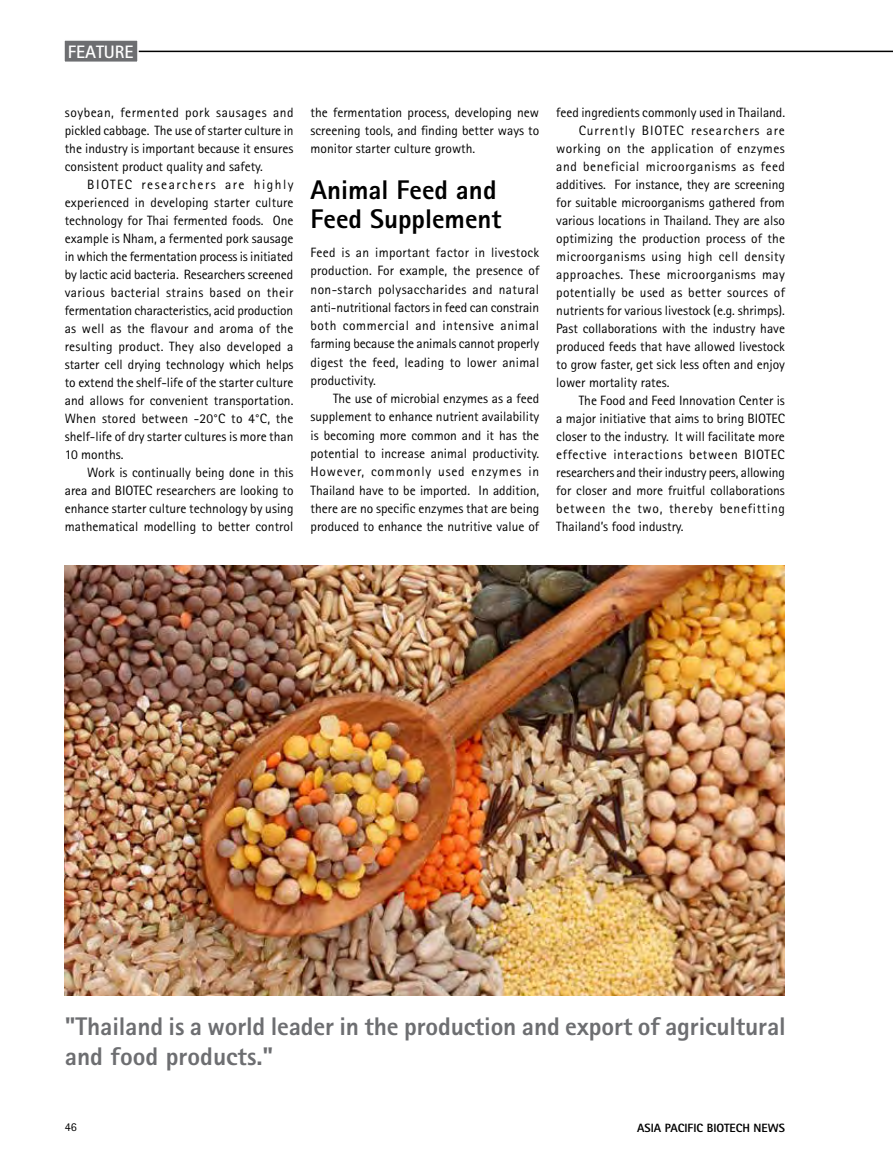
<style>
.page{position:relative;width:893px;height:1170px;background:#fff}
.page>*{position:absolute;margin:0;border:0;box-sizing:border-box;transform-origin:0 0}
.t1{font:800 27px/28.5px "Rotis Sans Serif";color:#000}
.t2{font:800 25.5px/30px "Rotis Sans Serif";letter-spacing:-.005em;color:#6d6e71}
.t3{font:700 18px "Rotis Sans Serif";letter-spacing:-.005em;color:#fff}
.t4{font:13.5px/18px "Rotis Sans Serif";color:#000;text-align:justify}
.t5{font:13.5px "Rotis Sans Serif";letter-spacing:.035em;color:#000}
.t6{font:13.5px "Rotis Sans Serif";letter-spacing:.02em;color:#000}
.t7{font:13.5px "Rotis Sans Serif";letter-spacing:.045em;color:#000}
.t8{font:13.5px "Rotis Sans Serif";letter-spacing:.04em;color:#000}
.t9{font:13.5px "Rotis Sans Serif";letter-spacing:.03em;color:#000}
.t10{font:13.5px "Rotis Sans Serif";letter-spacing:.05em;color:#000}
.t11{font:13.5px "Rotis Sans Serif";letter-spacing:.065em;color:#000}
.t12{font:800 12px "Rotis Sans Serif";color:#000}
.t13{font:12px "Rotis Sans Serif";color:#000}
</style>
<div class="page">
<hr style="left:135px;top:51px;width:758px;height:1px;background:#000">
<div style="left:63px;top:39px;width:76px;height:24px;background:#6d6e71;border:2px solid #fff"></div>
<img style="left:65px;top:566px;width:720px;height:429px">
<h3 class="t3" style="left:68px;top:40px;width:67px">FEATURE</h3>
<p class="t4" style="left:65px;top:103px;width:230px">soybean, fermented pork sausages and pickled cabbage. The use of starter culture in the industry is important because it ensures consistent product quality and safety.</p>
<p class="t4" style="left:65px;top:175px;width:230px;text-indent:23px">BIOTEC researchers are highly experienced in developing starter culture technology for Thai fermented foods. One example is Nham, a fermented pork sausage in which the fermentation process is initiated by lactic acid bacteria. Researchers screened various bacterial strains based on their fermentation characteristics, acid production as well as the flavour and aroma of the resulting product. They also developed a starter cell drying technology which helps to extend the shelf-life of the starter culture and allows for convenient transportation.<br>When stored between -20°C to 4°C, the shelf-life of dry starter cultures is more than 10 months.</p>
<p class="t4" style="left:65px;top:463px;width:230px;text-indent:23px">Work is continually being done in this area and BIOTEC researchers are looking to enhance starter culture technology by using mathematical modelling to better control</p>
<p class="t4" style="left:311px;top:103px;width:230px">the fermentation process, developing new screening tools, and finding better ways to monitor starter culture growth.</p>
<h1 class="t1" style="left:311px;top:175px;width:192px">Animal Feed and<br>Feed Supplement</h1>
<p class="t4" style="left:311px;top:243px;width:230px">Feed is an important factor in livestock production. For example, the presence of non-starch polysaccharides and natural anti-nutritional factors in feed can constrain both commercial and intensive animal farming because the animals cannot properly digest the feed, leading to lower animal productivity.</p>
<p class="t4" style="left:311px;top:389px;width:230px;text-indent:23px">The use of microbial enzymes as a feed supplement to enhance nutrient availability is becoming more common and it has the potential to increase animal productivity.<br>However, commonly used enzymes in Thailand have to be imported. In addition, there are no specific enzymes that are being produced to enhance the nutritive value of</p>
<p class="t4" style="left:556px;top:103px;width:230px">feed ingredients commonly used in Thailand.</p>
<p class="t11" style="left:579px;top:122px;width:208px">Currently BIOTEC researchers are</p>
<p class="t9" style="left:556px;top:140px;width:230px">working on the application of enzymes</p>
<p class="t8" style="left:556px;top:158px;width:230px">and beneficial microorganisms as feed</p>
<p class="t4" style="left:556px;top:175px;width:230px">additives. For instance, they are screening</p>
<p class="t4" style="left:556px;top:193px;width:230px">for suitable microorganisms gathered from</p>
<p class="t4" style="left:556px;top:211px;width:230px">various locations in Thailand. They are also</p>
<p class="t4" style="left:556px;top:229px;width:230px">optimizing the production process of the</p>
<p class="t5" style="left:556px;top:248px;width:230px">microorganisms using high cell density</p>
<p class="t5" style="left:556px;top:266px;width:230px">approaches. These microorganisms may</p>
<p class="t6" style="left:556px;top:284px;width:230px">potentially be used as better sources of</p>
<p class="t4" style="left:556px;top:301px;width:230px">nutrients for various livestock (e.g. shrimps).</p>
<p class="t4" style="left:556px;top:319px;width:230px">Past collaborations with the industry have</p>
<p class="t4" style="left:556px;top:337px;width:230px">produced feeds that have allowed livestock</p>
<p class="t4" style="left:556px;top:355px;width:230px">to grow faster, get sick less often and enjoy</p>
<p class="t4" style="left:556px;top:373px;width:115px">lower mortality rates.</p>
<p class="t4" style="left:579px;top:391px;width:208px">The Food and Feed Innovation Center is</p>
<p class="t4" style="left:556px;top:409px;width:230px">a major initiative that aims to bring BIOTEC</p>
<p class="t4" style="left:556px;top:427px;width:230px">closer to the industry. It will facilitate more</p>
<p class="t7" style="left:556px;top:446px;width:230px">effective interactions between BIOTEC</p>
<p class="t4" style="left:556px;top:463px;width:230px">researchers and their industry peers, allowing</p>
<p class="t4" style="left:556px;top:481px;width:230px">for closer and more fruitful collaborations</p>
<p class="t10" style="left:556px;top:500px;width:230px">between the two, thereby benefitting</p>
<p class="t4" style="left:556px;top:517px;width:129px">Thailand’s food industry.</p>
<h2 class="t2" style="left:65px;top:1010px;width:722px">"Thailand is a world leader in the production and export of agricultural and food products."</h2>
<p class="t13" style="left:65px;top:1120px;width:13px">46</p>
<p class="t12" style="left:637px;top:1119px;width:149px">ASIA PACIFIC BIOTECH NEWS</p>
</div>
